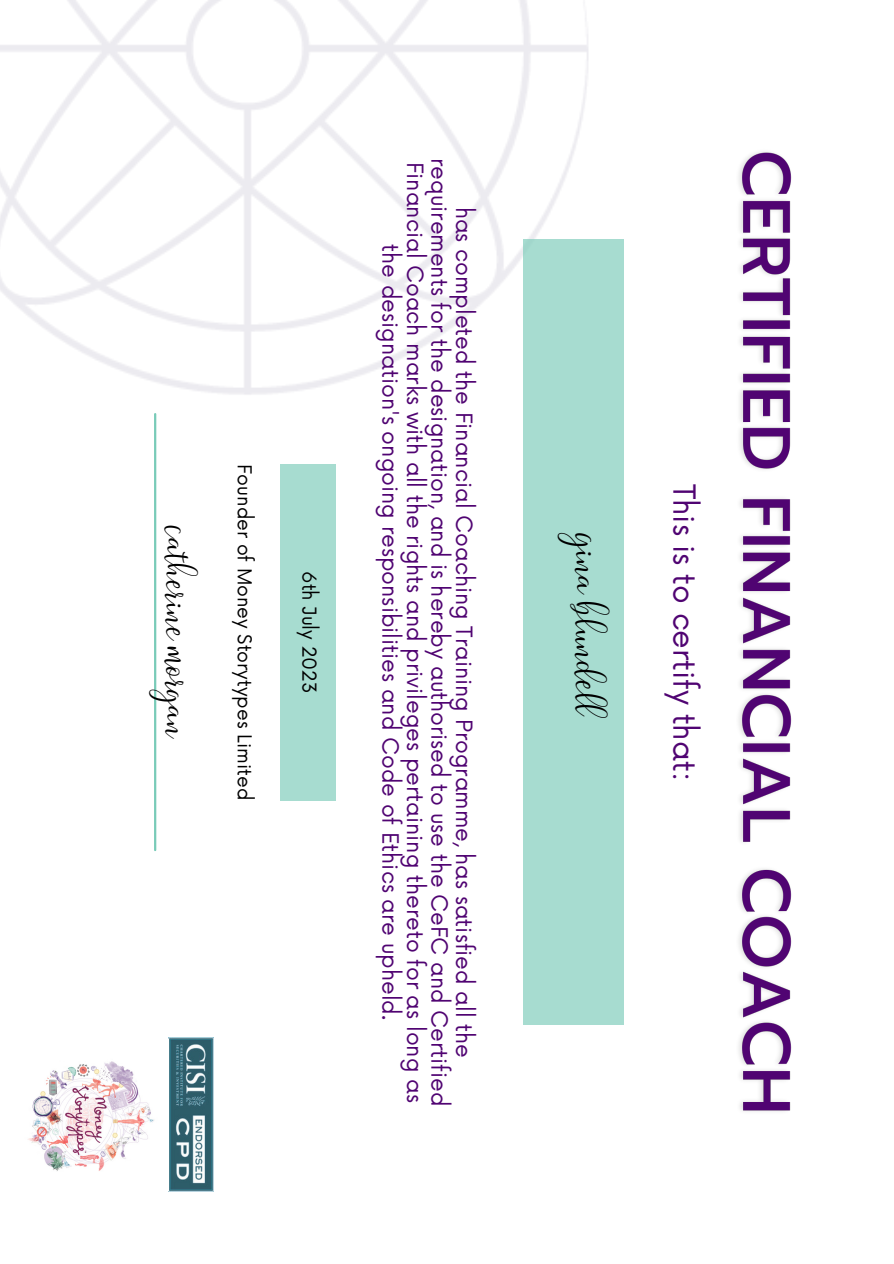
<style>
.page{position:relative;width:894px;height:1264px;background:#fff}
.page>*{position:absolute;margin:0;border:0;box-sizing:border-box;transform-origin:0 0}
.t1{font:29.7px "Now";color:#500472}
.t2{font:29.4px "Riztteen";color:#000}
.t3{font:27.75px "Riztteen";color:#000}
.t4{font:21.9px/24.5px "Now";color:#500472;text-align:center}
.t5{font:18.75px "Now";color:#000}
</style>
<div class="page">
<div style="left:523px;top:240px;width:100px;height:784px;background:#a7dcd0"></div>
<hr style="left:154px;top:414px;width:2px;height:436px;background:#79cbb8">
<div style="left:280px;top:464px;width:55px;height:336px;background:#a7dcd0"></div>
<img style="left:169px;top:1037px;width:45px;height:153px">
<img style="left:28px;top:1061px;width:126px;height:110px">
<img style="left:739px;top:152px;width:53px;height:960px">
<p class="t3" style="left:193px;top:526px;width:214px;rotate:90deg">Catherine Morgan</p>
<p class="t5" style="left:255px;top:464px;width:337px;rotate:90deg">Founder of Money Storytypes Limited</p>
<p class="t5" style="left:320px;top:571px;width:124px;rotate:90deg">6th July 2023</p>
<p class="t4" style="left:475px;top:158px;width:949px;rotate:90deg">has completed the Financial Coaching Training Programme, has satisfied all the requirements for the designation, and is hereby authorised to use the CeFC and Certified Financial Coach marks with all the rights and privileges pertaining thereto for as long as the designation's ongoing responsibilities and Code of Ethics are upheld.</p>
<p class="t2" style="left:604px;top:534px;width:185px;rotate:90deg">Gina Blundell</p>
<p class="t1" style="left:700px;top:483px;width:298px;rotate:90deg">This is to certify that:</p>
</div>
